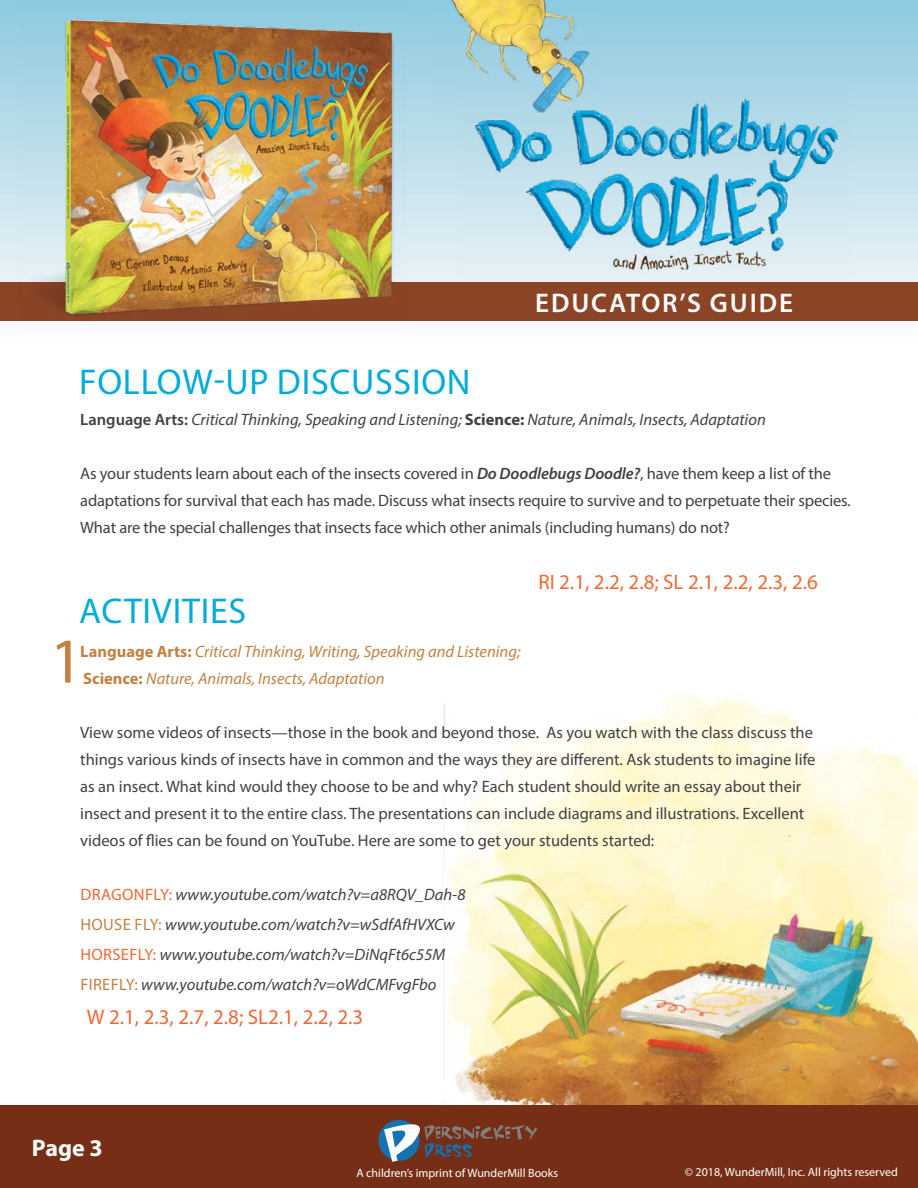
<style>
.page{position:relative;width:918px;height:1188px;background:#fff}
.page>*{position:absolute;margin:0;border:0;box-sizing:border-box;transform-origin:0 0}
.t1{font:64.5px "Myriad Pro";color:#c38143}
.t2{font:36px "Myriad Pro";letter-spacing:.02em;color:#01acdc}
.t3{font:600 27px "Myriad Pro";letter-spacing:.07em;color:#fff}
.t4{font:700 24px "Myriad Pro";color:#fff}
.t5{font:21px "Myriad Pro";color:#ee6835}
.t6{font:16.5px/27px "Myriad Pro";color:#414042}
.t7{font:italic 16.5px/30px "Myriad Pro";color:#414042}
.t8{font:italic 16.5px/27px "Myriad Pro";color:#c38143}
.t9{font:12px "Myriad Pro";color:#fff}
.s1{font-weight:600;font-style:normal}
.s2{font-weight:700;font-style:normal}
.s3{font-weight:600;font-style:italic}
.s4{font-style:normal;color:#ee6835}
.s5{font-style:normal;color:#c38143}
</style>
<div class="page">
<img style="left:444px;top:695px;width:474px;height:411px">
<svg style="left:0;top:0;width:918px;height:282px;background:#b0d9e8"></svg>
<img style="left:432px;top:0;width:167px;height:119px">
<img style="left:460px;top:82px;width:389px;height:200px">
<div style="left:0;top:282px;width:918px;height:39px;background:#8b4526"></div>
<img style="left:18px;top:2px;width:389px;height:320px">
<div style="left:0;top:1106px;width:918px;height:82px;background:#762f16"></div>
<div style="left:379px;top:1120px;width:40px;height:41px;background:#1372af;border-radius:50%"></div>
<svg style="left:384px;top:1120px;width:153px;height:42px"></svg>
<h2 class="t2" style="left:79px;top:360px;width:393px">FOLLOW-UP DISCUSSION</h2>
<h3 class="t3" style="left:535px;top:286px;width:259px">EDUCATOR’S GUIDE</h3>
<p class="t7" style="left:80px;top:404px;width:687px"><span class="s1">Language Arts:</span> Critical Thinking, Speaking and Listening; <span class="s2">Science:</span> Nature, Animals, Insects, Adaptation</p>
<p class="t6" style="left:80px;top:460px;width:772px">As your students learn about each of the insects covered in <span class="s3">Do Doodlebugs Doodle?</span>, have them keep a list of the adaptations for survival that each has made. Discuss what insects require to survive and to perpetuate their species.<br>What are the special challenges that insects face which other animals (including humans) do not?</p>
<h1 class="t1" style="left:50px;top:621px;width:35px">1</h1>
<h2 class="t2" style="left:79px;top:588px;width:169px">ACTIVITIES</h2>
<p class="t5" style="left:538px;top:569px;width:281px">RI 2.1, 2.2, 2.8; SL 2.1, 2.2, 2.3, 2.6</p>
<p class="t8" style="left:80px;top:638px;width:442px"><span class="s2">Language Arts:</span> Critical Thinking, Writing, Speaking and Listening;<br><span class="s2">Science:</span> Nature, Animals, Insects, Adaptation</p>
<p class="t6" style="left:80px;top:719px;width:737px">View some videos of insects—those in the book and beyond those. As you watch with the class discuss the things various kinds of insects have in common and the ways they are different. Ask students to imagine life as an insect. What kind would they choose to be and why? Each student should write an essay about their insect and present it to the entire class. The presentations can include diagrams and illustrations. Excellent videos of flies can be found on YouTube. Here are some to get your students started:</p>
<p class="t7" style="left:80px;top:879px;width:387px"><span class="s4">DRAGONFLY:</span> www.youtube.com/watch?v=a8RQV_Dah-8<br><span class="s5">HOUSE FLY:</span> www.youtube.com/watch?v=wSdfAfHVXCw <span class="s4">HORSEFLY:</span> www.youtube.com/watch?v=DiNqFt6c55M <span class="s5">FIREFLY:</span> www.youtube.com/watch?v=oWdCMFvgFbo</p>
<p class="t5" style="left:87px;top:1004px;width:278px">W 2.1, 2.3, 2.7, 2.8; SL2.1, 2.2, 2.3</p>
<h3 class="t4" style="left:32px;top:1132px;width:73px">Page 3</h3>
<p class="t9" style="left:356px;top:1166px;width:203px">A children’s imprint of WunderMill Books</p>
<p class="t9" style="left:685px;top:1165px;width:215px">© 2018, WunderMill, Inc. All rights reserved</p>
</div>
